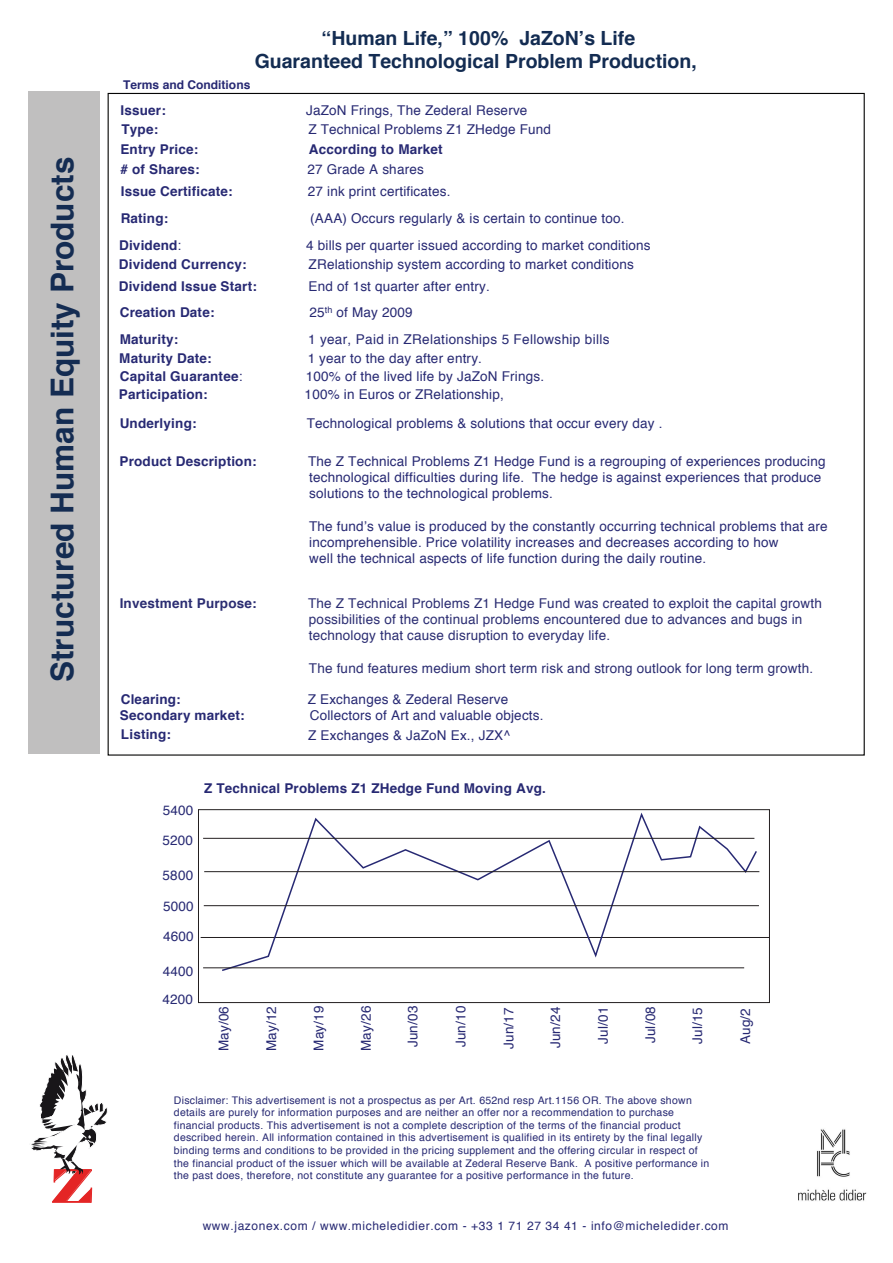
<style>
.page{position:relative;width:893px;height:1263px;background:#fff}
.page>*{position:absolute;margin:0;border:0;box-sizing:border-box;transform-origin:0 0}
.t1{font:700 47.7px "Engravers";color:#e42525}
.t2{font:700 31.5px "Helvetica";color:#142c52}
.t3{font:700 19.5px/23.4px "Helvetica";color:#132c52;text-align:center}
.t4{font:13.5px/16.2px "Helvetica";letter-spacing:.015em;color:#272973}
.t5{font:700 13.5px "Helvetica";letter-spacing:.015em;color:#272973}
.t6{font:13.5px/16.2px "Helvetica";letter-spacing:.015em;color:#2b2d72}
.t7{font:700 13.5px "Helvetica";letter-spacing:.015em;color:#2b2d72}
.t8{font:12px "Helvetica";letter-spacing:.05em;color:#272973}
.t9{font:700 12px "Helvetica";color:#272973}
.t10{font:10.5px/12.6px "Helvetica";letter-spacing:.025em;color:#272973}
.s1{font-weight:400}
</style>
<div class="page">
<div style="left:28px;top:91px;width:72px;height:662px;background:#c0bfbf"></div>
<svg style="left:31px;top:1055px;width:77px;height:148px"></svg>
<div style="left:198px;top:809px;width:572px;height:194px;border:1px solid #231f20"></div>
<hr style="left:201px;top:937px;width:568px;height:1px;background:#231f20">
<svg style="left:220px;top:810px;width:538px;height:161px"></svg>
<hr style="left:203px;top:838px;width:551px;height:1px;background:#231f20">
<hr style="left:204px;top:871px;width:555px;height:1px;background:#231f20">
<hr style="left:203px;top:967px;width:541px;height:1px;background:#231f20">
<img style="left:798px;top:1129px;width:69px;height:72px">
<hr style="left:204px;top:905px;width:555px;height:1px;background:#231f20">
<h2 class="t2" style="left:37px;top:682px;width:527px;rotate:-90deg">Structured Human Equity Products</h2>
<h1 class="t1" style="left:50px;top:1158px;width:45px">Z</h1>
<h3 class="t3" style="left:255px;top:27px;width:444px">“Human Life,” 100% JaZoN’s Life<br>Guaranteed Technological Problem Production,</h3>
<p class="t9" style="left:123px;top:75px;width:129px">Terms and Conditions</p>
<p class="t5" style="left:120px;top:99px;width:47px">Issuer:</p>
<p class="t4" style="left:306px;top:102px;width:223px">JaZoN Frings, The Zederal Reserve</p>
<p class="t5" style="left:121px;top:118px;width:38px">Type:</p>
<p class="t4" style="left:308px;top:121px;width:244px">Z Technical Problems Z1 ZHedge Fund</p>
<p class="t5" style="left:120px;top:138px;width:79px">Entry Price:</p>
<p class="t5" style="left:309px;top:138px;width:135px">According to Market</p>
<p class="t5" style="left:120px;top:158px;width:81px"># of Shares:</p>
<p class="t4" style="left:307px;top:161px;width:118px">27 Grade A shares</p>
<p class="t5" style="left:121px;top:180px;width:113px">Issue Certificate:</p>
<p class="t4" style="left:308px;top:184px;width:144px">27 ink print certificates.</p>
<p class="t5" style="left:121px;top:208px;width:49px">Rating:</p>
<p class="t4" style="left:310px;top:211px;width:316px">(AAA) Occurs regularly &amp; is certain to continue too.</p>
<p class="t5" style="left:119px;top:235px;width:64px">Dividend<span class="s1">:</span></p>
<p class="t4" style="left:306px;top:238px;width:346px">4 bills per quarter issued according to market conditions</p>
<p class="t5" style="left:119px;top:254px;width:129px">Dividend Currency:</p>
<p class="t4" style="left:309px;top:257px;width:327px">ZRelationship system according to market conditions</p>
<p class="t5" style="left:119px;top:275px;width:140px">Dividend Issue Start:</p>
<p class="t4" style="left:309px;top:278px;width:183px">End of 1st quarter after entry.</p>
<p class="t5" style="left:120px;top:302px;width:96px">Creation Date:</p>
<p class="t4" style="left:309px;top:305px;width:105px">25<sup>th</sup> of May 2009</p>
<p class="t5" style="left:120px;top:329px;width:60px">Maturity:</p>
<p class="t4" style="left:308px;top:332px;width:303px">1 year, Paid in ZRelationships 5 Fellowship bills</p>
<p class="t5" style="left:119px;top:347px;width:94px">Maturity Date:</p>
<p class="t4" style="left:308px;top:351px;width:176px">1 year to the day after entry.</p>
<p class="t5" style="left:120px;top:365px;width:124px">Capital Guarantee<span class="s1">:</span></p>
<p class="t4" style="left:306px;top:369px;width:240px">100% of the lived life by JaZoN Frings.</p>
<p class="t5" style="left:119px;top:383px;width:90px">Participation:</p>
<p class="t4" style="left:305px;top:386px;width:201px">100% in Euros or ZRelationship,</p>
<p class="t5" style="left:120px;top:412px;width:78px">Underlying:</p>
<p class="t4" style="left:307px;top:415px;width:357px">Technological problems &amp; solutions that occur every day .</p>
<p class="t5" style="left:120px;top:450px;width:139px">Product Description:</p>
<p class="t4" style="left:308px;top:454px;width:519px">The Z Technical Problems Z1 Hedge Fund is a regrouping of experiences producing technological difficulties during life. The hedge is against experiences that produce solutions to the technological problems.</p>
<p class="t4" style="left:309px;top:518px;width:520px">The fund’s value is produced by the constantly occurring technical problems that are incomprehensible. Price volatility increases and decreases according to how<br>well the technical aspects of life function during the daily routine.</p>
<p class="t7" style="left:120px;top:592px;width:138px">Investment Purpose:</p>
<p class="t6" style="left:308px;top:595px;width:515px">The Z Technical Problems Z1 Hedge Fund was created to exploit the capital growth possibilities of the continual problems encountered due to advances and bugs in technology that cause disruption to everyday life.</p>
<p class="t6" style="left:309px;top:660px;width:506px">The fund features medium short term risk and strong outlook for long term growth.</p>
<p class="t5" style="left:121px;top:689px;width:62px">Clearing:</p>
<p class="t4" style="left:308px;top:692px;width:202px">Z Exchanges &amp; Zederal Reserve</p>
<p class="t5" style="left:120px;top:705px;width:126px">Secondary market:</p>
<p class="t4" style="left:308px;top:706px;width:237px;line-height:20px">Collectors of Art and valuable objects.<br>Z Exchanges &amp; JaZoN Ex., JZX^</p>
<p class="t5" style="left:121px;top:723px;width:52px">Listing:</p>
<p class="t4" style="left:162px;top:796px;width:33px;line-height:29.5px">5400<br>5200</p>
<p class="t4" style="left:163px;top:868px;width:32px">5800</p>
<p class="t4" style="left:163px;top:898px;width:32px">5000</p>
<p class="t4" style="left:163px;top:928px;width:32px">4600</p>
<p class="t4" style="left:163px;top:957px;width:32px;line-height:27.9px">4400<br>4200</p>
<p class="t5" style="left:204px;top:777px;width:343px">Z Technical Problems Z1 ZHedge Fund Moving Avg.</p>
<p class="t4" style="left:216px;top:1051px;width:47px;rotate:-90deg">May/06</p>
<p class="t4" style="left:264px;top:1051px;width:47px;rotate:-90deg">May/12</p>
<p class="t4" style="left:311px;top:1051px;width:47px;rotate:-90deg">May/19</p>
<p class="t4" style="left:358px;top:1051px;width:47px;rotate:-90deg">May/26</p>
<p class="t4" style="left:405px;top:1047px;width:43px;rotate:-90deg">Jun/03</p>
<p class="t4" style="left:453px;top:1047px;width:43px;rotate:-90deg">Jun/10</p>
<p class="t4" style="left:501px;top:1049px;width:43px;rotate:-90deg">Jun/17</p>
<p class="t4" style="left:548px;top:1048px;width:43px;rotate:-90deg">Jun/24</p>
<p class="t4" style="left:595px;top:1044px;width:38px;rotate:-90deg">Jul/01</p>
<p class="t4" style="left:643px;top:1043px;width:38px;rotate:-90deg">Jul/08</p>
<p class="t4" style="left:690px;top:1044px;width:38px;rotate:-90deg">Jul/15</p>
<p class="t4" style="left:738px;top:1044px;width:38px;rotate:-90deg">Aug/2</p>
<p class="t10" style="left:174px;top:1094px;width:537px">Disclaimer: This advertisement is not a prospectus as per Art. 652nd resp Art.1156 OR. The above shown details are purely for information purposes and are neither an offer nor a recommendation to purchase financial products. This advertisement is not a complete description of the terms of the financial product described herein. All information contained in this advertisement is qualified in its entirety by the final legally binding terms and conditions to be provided in the pricing supplement and the offering circular in respect of the financial product of the issuer which will be available at Zederal Reserve Bank. A positive performance in the past does, therefore, not constitute any guarantee for a positive performance in the future.</p>
<p class="t8" style="left:203px;top:1217px;width:527px">www.jazonex.com / www.micheledidier.com - +33 1 71 27 34 41 - info@micheledider.com</p>
</div>
